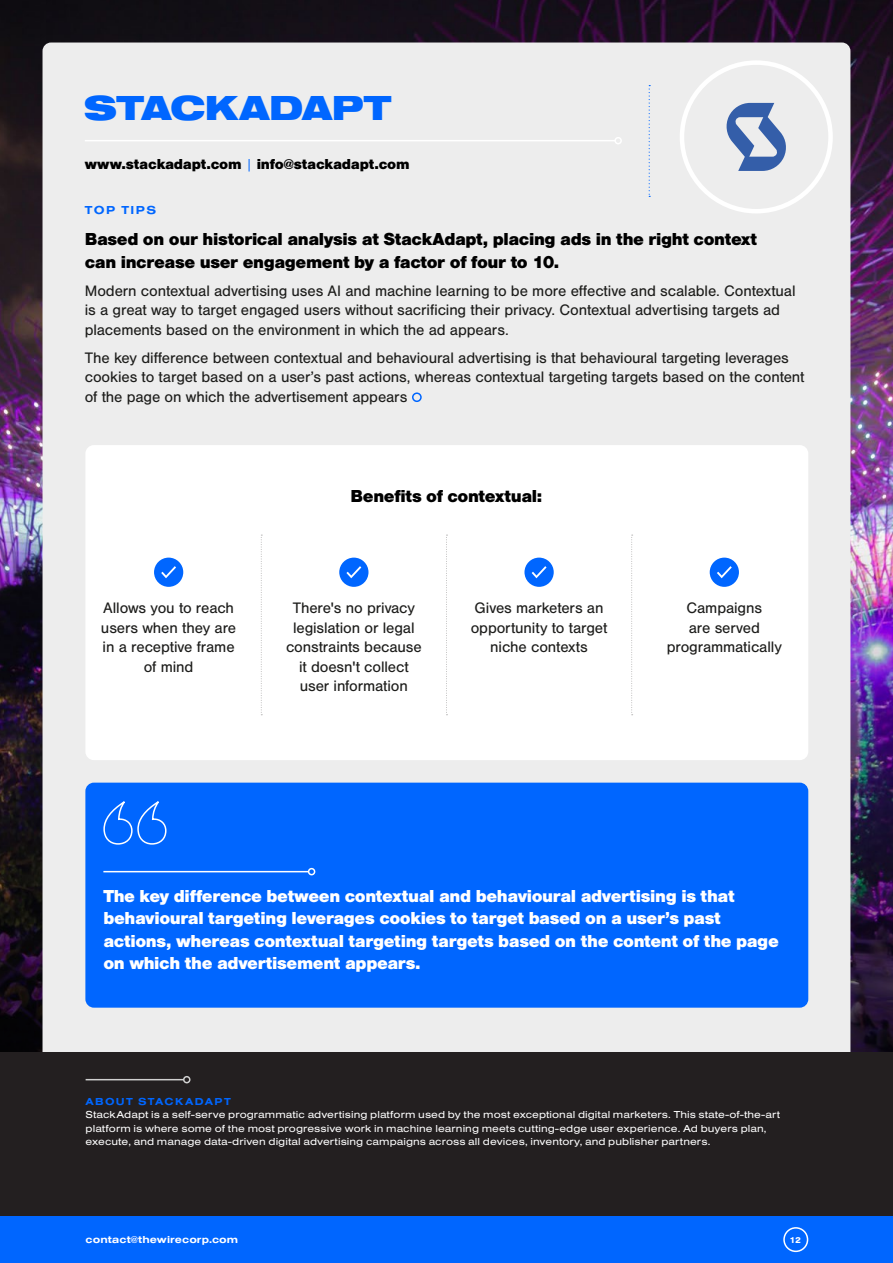
<style>
.page{position:relative;width:893px;height:1263px;background:#fff}
.page>*{position:absolute;margin:0;border:0;box-sizing:border-box;transform-origin:0 0}
.t1{font:900 36px "Nimbus San Ext";letter-spacing:-.02em;color:#06f}
.t2{font:900 18px/22.5px "Nimbus San";letter-spacing:-.02em;color:#fff}
.t3{font:900 18px/22.5px "Nimbus San";letter-spacing:-.02em;color:#000}
.t4{font:15.75px/19.5px "Nimbus San";letter-spacing:-.01em;color:#1d1d1b;text-align:center}
.t5{font:900 15px "Nimbus San";letter-spacing:-.015em;color:#000}
.t6{font:700 12px "Nimbus San Ext";letter-spacing:.12em;color:#06f}
.t7{font:10.5px/13.5px "Nimbus San Ext";letter-spacing:.005em;color:#fff}
.t8{font:700 10.5px "Nimbus San Ext";letter-spacing:.005em;color:#fff}
.t9{font:700 10.5px "Nimbus San Ext";letter-spacing:.125em;color:#06f}
.t10{font:700 9px "Nimbus San Ext";color:#fff}
.s1{font-weight:300;color:#06f}
.s2{color:#06f}
</style>
<div class="page">
<img style="left:0;top:0;width:893px;height:531px">
<img style="left:0;top:531px;width:893px;height:522px">
<div style="left:43px;top:43px;width:807px;height:1010px;background:#ededed"></div>
<hr style="left:85px;top:140px;width:530px;height:1px;background:#fff">
<div style="left:614px;top:137px;width:8px;height:7px;border:2px solid #fff;border-radius:50%"></div>
<div style="left:0;top:1053px;width:893px;height:210px;background:#231f20"></div>
<hr style="left:86px;top:1079px;width:98px;height:1px;background:#d0d0d0">
<div style="left:183px;top:1076px;width:8px;height:7px;border:2px solid #d0d0d0;border-radius:50%"></div>
<div style="left:0;top:1216px;width:893px;height:47px;background:#06f"></div>
<div style="left:783px;top:1227px;width:25px;height:25px;border:2px solid #fff;border-radius:50%"></div>
<svg style="left:649px;top:85px;width:1px;height:112px"></svg>
<div style="left:85px;top:783px;width:723px;height:225px;background:#06f;border-radius:9px"></div>
<svg style="left:103px;top:801px;width:64px;height:44px"></svg>
<hr style="left:103px;top:871px;width:206px;height:1px;background:#fff">
<div style="left:308px;top:868px;width:7px;height:7px;border:2px solid #fff;border-radius:50%"></div>
<div style="left:85px;top:445px;width:723px;height:315px;background:#fff;border-radius:9px"></div>
<div style="left:154px;top:558px;width:29px;height:29px;background:#06f;border-radius:50%"></div>
<svg style="left:161px;top:566px;width:15px;height:12px"></svg>
<div style="left:339px;top:558px;width:29px;height:29px;background:#06f;border-radius:50%"></div>
<svg style="left:346px;top:566px;width:15px;height:12px"></svg>
<div style="left:524px;top:558px;width:30px;height:29px;background:#06f;border-radius:50%"></div>
<svg style="left:532px;top:566px;width:15px;height:12px"></svg>
<div style="left:710px;top:558px;width:29px;height:29px;background:#06f;border-radius:50%"></div>
<svg style="left:717px;top:566px;width:15px;height:12px"></svg>
<svg style="left:261px;top:535px;width:1px;height:180px"></svg>
<svg style="left:446px;top:535px;width:1px;height:180px"></svg>
<svg style="left:631px;top:535px;width:2px;height:180px"></svg>
<div style="left:680px;top:60px;width:153px;height:153px;border:4px solid #fff;border-radius:50%"></div>
<svg style="left:725px;top:103px;width:63px;height:68px;background:#91a6cb"></svg>
<h1 class="t1" style="left:84px;top:87px;width:310px">STACKADAPT</h1>
<p class="t5" style="left:85px;top:155px;width:326px">www.stackadapt.com <span class="s1">|</span> info@stackadapt.com</p>
<p class="t6" style="left:85px;top:202px;width:73px">TOP TIPS</p>
<p class="t3" style="left:85px;top:228px;width:674px">Based on our historical analysis at StackAdapt, placing ads in the right context can increase user engagement by a factor of four to 10.</p>
<p class="t4" style="left:85px;top:281px;width:712px;text-align:left">Modern contextual advertising uses AI and machine learning to be more effective and scalable. Contextual is a great way to target engaged users without sacrificing their privacy. Contextual advertising targets ad placements based on the environment in which the ad appears.</p>
<p class="t4" style="left:85px;top:348px;width:721px;text-align:left">The key difference between contextual and behavioural advertising is that behavioural targeting leverages cookies to target based on a user’s past actions, whereas contextual targeting targets based on the content of the page on which the advertisement appears <span class="s2">▯</span></p>
<p class="t3" style="left:351px;top:485px;width:193px">Benefits of contextual:</p>
<p class="t4" style="left:101px;top:598px;width:137px">Allows you to reach users when they are in a receptive frame of mind</p>
<p class="t4" style="left:286px;top:598px;width:137px">There's no privacy legislation or legal constraints because it doesn't collect user information</p>
<p class="t4" style="left:471px;top:598px;width:138px">Gives marketers an opportunity to target niche contexts</p>
<p class="t4" style="left:667px;top:598px;width:117px">Campaigns<br>are served programmatically</p>
<p class="t2" style="left:103px;top:884px;width:677px">The key difference between contextual and behavioural advertising is that behavioural targeting leverages cookies to target based on a user’s past actions, whereas contextual targeting targets based on the content of the page on which the advertisement appears.</p>
<p class="t9" style="left:86px;top:1094px;width:147px">ABOUT STACKADAPT</p>
<p class="t7" style="left:86px;top:1107px;width:696px">StackAdapt is a self-serve programmatic advertising platform used by the most exceptional digital marketers. This state-of-the-art platform is where some of the most progressive work in machine learning meets cutting-edge user experience. Ad buyers plan, execute, and manage data-driven digital advertising campaigns across all devices, inventory, and publisher partners.</p>
<p class="t8" style="left:86px;top:1232px;width:154px">contact@thewirecorp.com</p>
<p class="t10" style="left:790px;top:1233px;width:13px">12</p>
</div>
